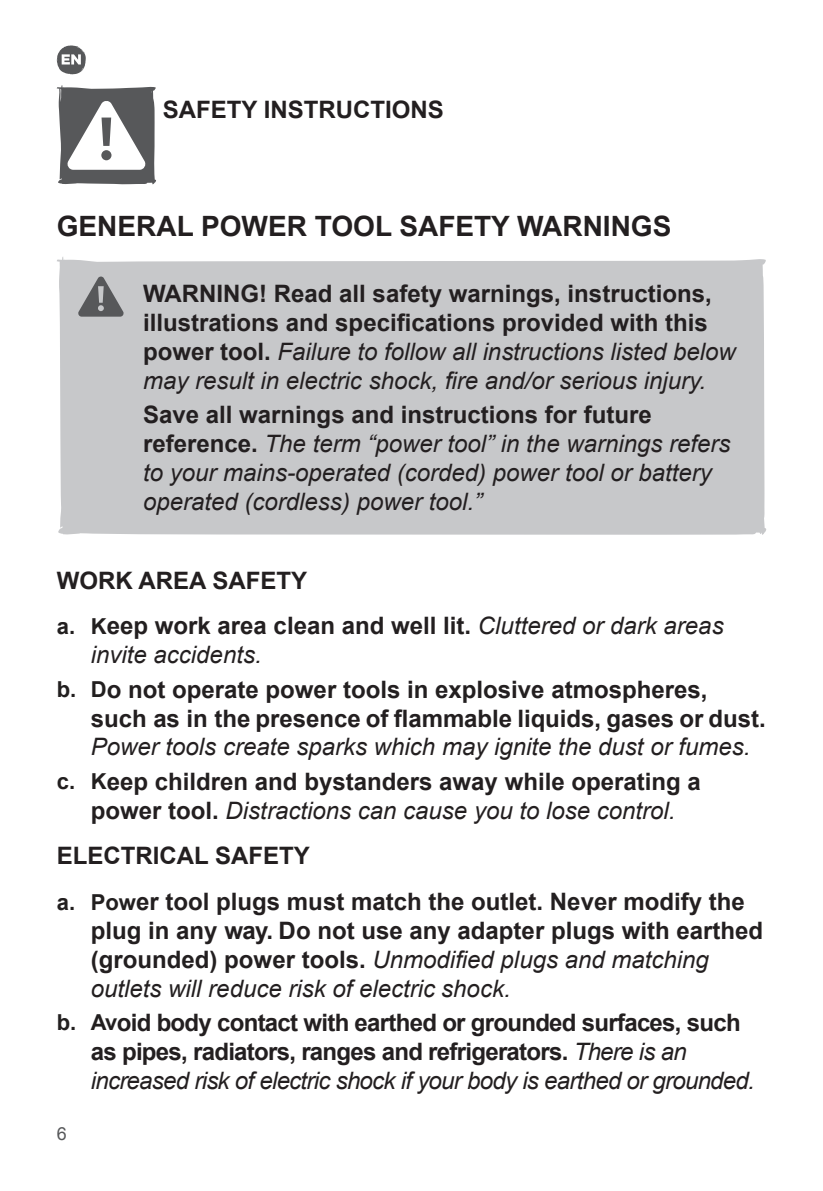
<style>
.page{position:relative;width:823px;height:1191px;background:#fff}
.page>*{position:absolute;margin:0;border:0;box-sizing:border-box;transform-origin:0 0}
.t1{font:700 28px "Arial";color:#231f20}
.t2{font:700 24px/28.8px "Arial";color:#231f20}
.t3{font:italic 24px/28.8px "Arial";color:#231f20}
.t4{font:700 24px/28.8px "Arial";letter-spacing:-.03em;color:#231f20}
.t5{font:18px "Arial";color:#57585a}
.s1{font-weight:400;font-style:italic}
.s2{font-weight:700;font-style:normal}
.s3{font-size:22px;color:#221f1f}
.s4{font-weight:700;font-style:normal;font-size:22px;color:#221f1f}
</style>
<div class="page">
<svg style="left:57px;top:45px;width:29px;height:29px"></svg>
<svg style="left:56px;top:85px;width:100px;height:100px"></svg>
<div style="left:57px;top:257px;width:709px;height:278px;background:#c7c8ca"></div>
<svg style="left:77px;top:276px;width:47px;height:41px;background:#8e8f91"></svg>
<p class="t2" style="left:163px;top:96px;width:282px">SAFETY INSTRUCTIONS</p>
<p class="t1" style="left:57px;top:207px;width:615px">GENERAL POWER TOOL SAFETY WARNINGS</p>
<p class="t2" style="left:143px;top:280px;width:594px">WARNING! Read all safety warnings, instructions, illustrations and specifications provided with this power tool. <span class="s1">Failure to follow all instructions listed below may result in electric shock, fire and/or serious injury.</span></p>
<p class="t3" style="left:143px;top:401px;width:588px"><span class="s2">Save all warnings and instructions for future reference.</span> The term “power tool” in the warnings refers to your mains-operated (corded) power tool or battery operated (cordless) power tool.”</p>
<p class="t2" style="left:57px;top:558px;width:668px;line-height:45.8px">WORK AREA SAFETY<br><span class="s3">a. K</span>eep work area clean and well lit. <span class="s1">Cluttered or dark areas</span></p>
<p class="t2" style="left:57px;top:638px;width:652px;line-height:34.4px;text-indent:34px"><span class="s1">invite accidents.<br></span><span class="s3">b. D</span>o not operate power tools in explosive atmospheres,</p>
<p class="t2" style="left:91px;top:704px;width:676px">such as in the presence of flammable liquids, gases or dust.</p>
<p class="t3" style="left:57px;top:730px;width:694px;line-height:34.4px;text-indent:34px">Power tools create sparks which may ignite the dust or fumes. <span class="s4">c. K</span><span class="s2">eep children and bystanders away while operating a</span></p>
<p class="t2" style="left:57px;top:788px;width:689px;line-height:45.8px;text-indent:34px">power tool. <span class="s1">Distractions can cause you to lose control.<br></span>ELECTRICAL SAFETY<br><span class="s3">a. Pow</span>er tool plugs must match the outlet. Never modify the</p>
<p class="t2" style="left:91px;top:917px;width:673px">plug in any way. Do not use any adapter plugs with earthed (grounded) power tools. <span class="s1">Unmodified plugs and matching outlets will reduce risk of electric shock.</span></p>
<p class="t4" style="left:91px;top:1009px;width:665px;text-indent:-34px"><span class="s3">b. Av</span>oid body contact with earthed or grounded surfaces, such as pipes, radiators, ranges and refrigerators. <span class="s1">There is an increased risk of electric shock if your body is earthed or grounded.</span></p>
<p class="t5" style="left:57px;top:1122px;width:12px">6</p>
</div>
